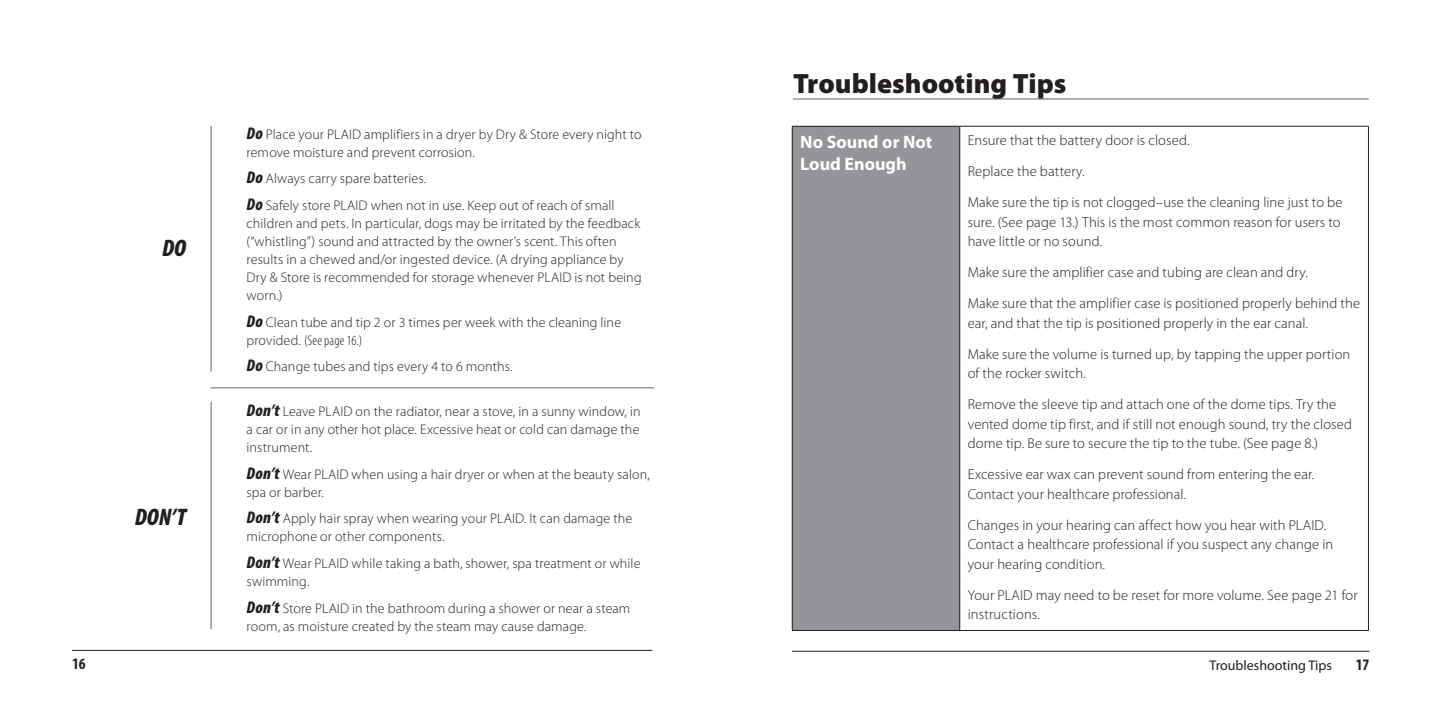
<style>
.page{position:relative;width:1440px;height:720px;background:#fff}
.page>*{position:absolute;margin:0;border:0;box-sizing:border-box;transform-origin:0 0}
.t1{font:900 28px "Myriad Pro";color:#231f20}
.t2{font:italic 900 condensed 24px "Myriad Pro";color:#231f20}
.t3{font:700 18px/22px "Myriad Pro";color:#fff}
.t4{font:700 condensed 16px "Myriad Pro";color:#231f20}
.t5{font:300 14.4px/19.6px "Myriad Pro";letter-spacing:.01em;color:#231f20}
.t6{font:300 14px/18px "Myriad Pro";letter-spacing:.01em;color:#231f20}
.t7{font:14px "Myriad Pro";color:#231f20}
.s1{font-weight:900;font-style:italic;font-stretch:condensed;font-size:17px}
.s2{font-stretch:condensed}
</style>
<div class="page">
<hr style="left:211px;top:387px;width:443px;height:1px;background:#636366">
<hr style="left:211px;top:126px;width:1px;height:246px;background:#636366">
<hr style="left:211px;top:402px;width:1px;height:227px;background:#636366">
<hr style="left:72px;top:650px;width:580px;height:1px;background:#231f20">
<hr style="left:792px;top:651px;width:577px;height:1px;background:#231f20">
<hr style="left:793px;top:99px;width:576px;height:1px;background:#636366">
<div style="left:792px;top:126px;width:168px;height:504px;background:#939598"></div>
<hr style="left:792px;top:126px;width:168px;height:1px;background:#231f20">
<hr style="left:792px;top:126px;width:1px;height:504px;background:#231f20">
<hr style="left:960px;top:126px;width:409px;height:1px;background:#231f20">
<hr style="left:959px;top:126px;width:1px;height:504px;background:#231f20">
<hr style="left:1368px;top:126px;width:1px;height:504px;background:#231f20">
<hr style="left:792px;top:630px;width:168px;height:1px;background:#231f20">
<hr style="left:960px;top:630px;width:409px;height:1px;background:#231f20">
<h2 class="t2" style="left:162px;top:232px;width:25px">DO</h2>
<h2 class="t2" style="left:135px;top:502px;width:53px">DON’T</h2>
<p class="t6" style="left:247px;top:125px;width:396px"><span class="s1">Do</span> Place your PLAID amplifiers in a dryer by Dry &amp; Store every night to remove moisture and prevent corrosion.</p>
<p class="t6" style="left:247px;top:166px;width:369px;line-height:26.6px"><span class="s1">Do</span> Always carry spare batteries.<br><span class="s1">Do</span> Safely store PLAID when not in use. Keep out of reach of small</p>
<p class="t6" style="left:247px;top:215px;width:397px">children and pets. In particular, dogs may be irritated by the feedback (“whistling”) sound and attracted by the owner’s scent. This often results in a chewed and/or ingested device. (A drying appliance by Dry &amp; Store is recommended for storage whenever PLAID is not being worn.)</p>
<p class="t6" style="left:247px;top:313px;width:376px"><span class="s1">Do</span> Clean tube and tip 2 or 3 times per week with the cleaning line provided. <span class="s2">(See page 16.)</span></p>
<p class="t6" style="left:247px;top:358px;width:268px"><span class="s1">Do</span> Change tubes and tips every 4 to 6 months.</p>
<p class="t6" style="left:247px;top:403px;width:396px;text-align:justify"><span class="s1">Don’t</span> Leave PLAID on the radiator, near a stove, in a sunny window, in a car or in any other hot place. Excessive heat or cold can damage the instrument.</p>
<p class="t6" style="left:247px;top:465px;width:405px"><span class="s1">Don’t</span> Wear PLAID when using a hair dryer or when at the beauty salon, spa or barber.</p>
<p class="t6" style="left:247px;top:510px;width:387px"><span class="s1">Don’t</span> Apply hair spray when wearing your PLAID. It can damage the microphone or other components.</p>
<p class="t6" style="left:247px;top:554px;width:395px"><span class="s1">Don’t</span> Wear PLAID while taking a bath, shower, spa treatment or while swimming.</p>
<p class="t6" style="left:247px;top:599px;width:385px"><span class="s1">Don’t</span> Store PLAID in the bathroom during a shower or near a steam room, as moisture created by the steam may cause damage.</p>
<h1 class="t1" style="left:793px;top:65px;width:275px">Troubleshooting Tips</h1>
<p class="t3" style="left:800px;top:131px;width:134px">No Sound or Not<br>Loud Enough</p>
<p class="t5" style="left:968px;top:125px;width:376px;line-height:31px">Ensure that the battery door is closed.<br>Replace the battery.<br>Make sure the tip is not clogged–use the cleaning line just to be</p>
<p class="t5" style="left:968px;top:212px;width:374px">sure. (See page 13.) This is the most common reason for users to have little or no sound.</p>
<p class="t5" style="left:968px;top:257px;width:394px;line-height:31px">Make sure the amplifier case and tubing are clean and dry.<br>Make sure that the amplifier case is positioned properly behind the</p>
<p class="t5" style="left:968px;top:308px;width:384px;line-height:31px">ear, and that the tip is positioned properly in the ear canal.<br>Make sure the volume is turned up, by tapping the upper portion</p>
<p class="t5" style="left:968px;top:358px;width:370px;line-height:31px">of the rocker switch.<br>Remove the sleeve tip and attach one of the dome tips. Try the</p>
<p class="t5" style="left:968px;top:414px;width:386px">vented dome tip first, and if still not enough sound, try the closed dome tip. Be sure to secure the tip to the tube. (See page 8.)</p>
<p class="t5" style="left:968px;top:465px;width:348px">Excessive ear wax can prevent sound from entering the ear.<br>Contact your healthcare professional.</p>
<p class="t5" style="left:968px;top:515px;width:367px">Changes in your hearing can affect how you hear with PLAID.<br>Contact a healthcare professional if you suspect any change in your hearing condition.</p>
<p class="t5" style="left:968px;top:585px;width:391px">Your PLAID may need to be reset for more volume. See page 21 for instructions.</p>
<p class="t4" style="left:72px;top:653px;width:15px">16</p>
<p class="t7" style="left:1209px;top:657px;width:124px">Troubleshooting Tips</p>
<p class="t4" style="left:1356px;top:654px;width:15px">17</p>
</div>
